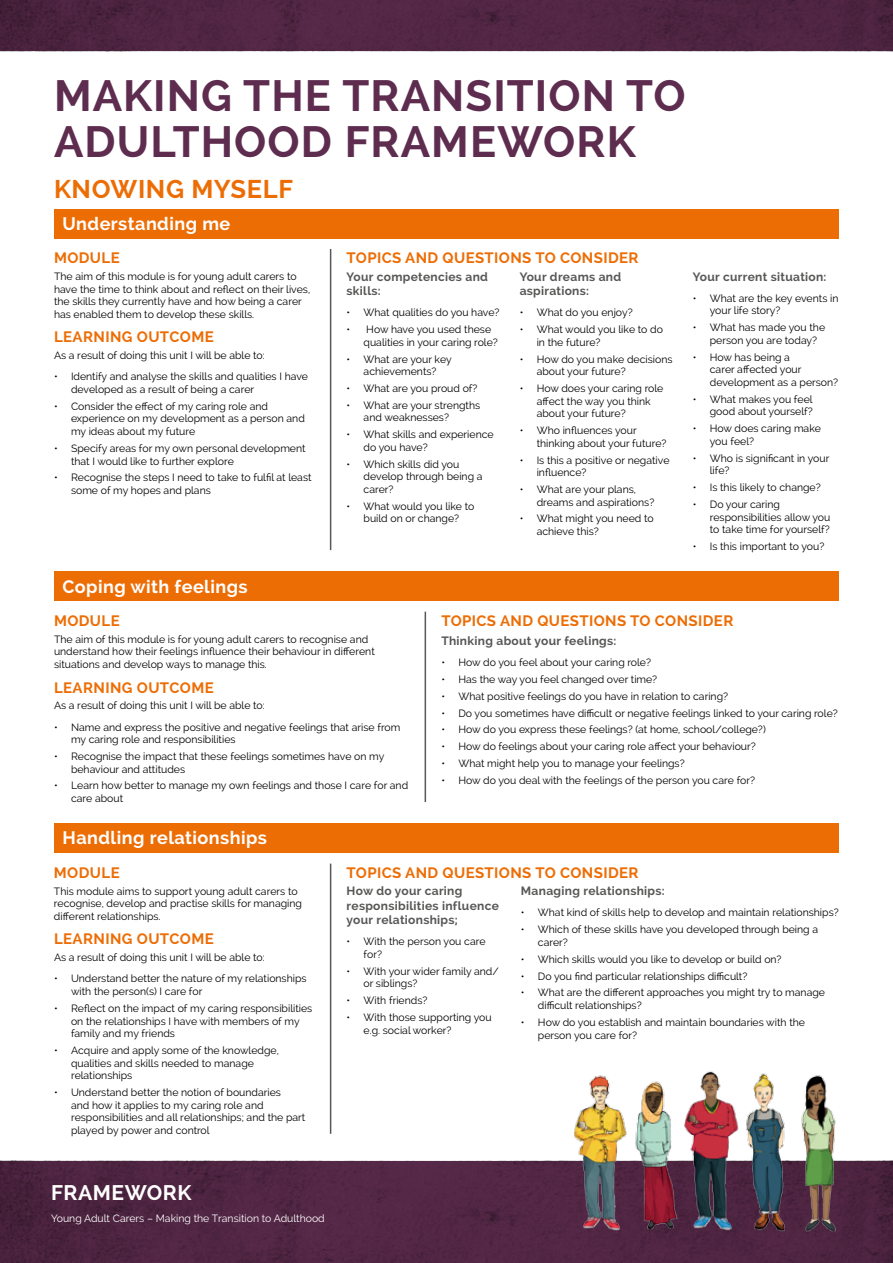
<style>
.page{position:relative;width:893px;height:1263px;background:#fff}
.page>*{position:absolute;margin:0;border:0;box-sizing:border-box;transform-origin:0 0}
.t1{font:700 43.5px/46.5px "Raleway";letter-spacing:.025em;color:#5d2c4e}
.t2{font:700 25.5px "Raleway";letter-spacing:.025em;color:#ed6d05}
.t3{font:700 21px "Raleway";letter-spacing:.025em;color:#fff}
.t4{font:700 18px "Raleway";letter-spacing:.025em;color:#fff}
.t5{font:700 15px "Raleway";letter-spacing:.025em;color:#ed6d05}
.t6{font:700 12px/14.4px "Raleway";letter-spacing:.025em;color:#575756}
.t7{font:10.5px/12.6px "Raleway";color:#000}
.t8{font:10.5px "Raleway";color:#fff}
</style>
<div class="page">
<img style="left:0;top:0;width:893px;height:51px">
<img style="left:0;top:1161px;width:893px;height:102px">
<img style="left:574px;top:1075px;width:53px;height:158px">
<img style="left:684px;top:1071px;width:55px;height:162px">
<img style="left:627px;top:1081px;width:57px;height:152px">
<img style="left:739px;top:1073px;width:55px;height:160px">
<img style="left:794px;top:1075px;width:48px;height:158px">
<div style="left:54px;top:209px;width:785px;height:29px;background:#ed6d05"></div>
<div style="left:54px;top:571px;width:785px;height:30px;background:#ed6d05"></div>
<div style="left:54px;top:823px;width:785px;height:30px;background:#ed6d05"></div>
<hr style="left:330px;top:249px;width:1px;height:301px;background:#575756">
<hr style="left:425px;top:612px;width:1px;height:190px;background:#575756">
<hr style="left:330px;top:863px;width:1px;height:271px;background:#575756">
<h1 class="t1" style="left:54px;top:72px;width:633px">MAKING THE TRANSITION TO<br>ADULTHOOD FRAMEWORK</h1>
<h2 class="t2" style="left:54px;top:174px;width:241px">KNOWING MYSELF</h2>
<h3 class="t4" style="left:63px;top:213px;width:169px">Understanding me</h3>
<h3 class="t5" style="left:54px;top:249px;width:67px">MODULE</h3>
<p class="t7" style="left:54px;top:270px;width:258px">The aim of this module is for young adult carers to have the time to think about and reflect on their lives, the skills they currently have and how being a carer has enabled them to develop these skills.</p>
<h3 class="t5" style="left:54px;top:329px;width:161px">LEARNING OUTCOME</h3>
<p class="t7" style="left:54px;top:349px;width:212px">As a result of doing this unit I will be able to:</p>
<p class="t7" style="left:71px;top:370px;width:239px;text-indent:-17px">• Identify and analyse the skills and qualities I have developed as a result of being a carer</p>
<p class="t7" style="left:71px;top:400px;width:235px;text-indent:-17px">• Consider the effect of my caring role and experience on my development as a person and my ideas about my future</p>
<p class="t7" style="left:71px;top:442px;width:236px;text-indent:-17px">• Specify areas for my own personal development that I would like to further explore</p>
<p class="t7" style="left:71px;top:471px;width:242px;text-indent:-17px">• Recognise the steps I need to take to fulfil at least some of my hopes and plans</p>
<h3 class="t4" style="left:63px;top:576px;width:187px">Coping with feelings</h3>
<h3 class="t5" style="left:347px;top:249px;width:294px">TOPICS AND QUESTIONS TO CONSIDER</h3>
<p class="t6" style="left:347px;top:269px;width:143px">Your competencies and skills:</p>
<p class="t7" style="left:347px;top:306px;width:154px">• What qualities do you have?</p>
<p class="t7" style="left:364px;top:323px;width:136px;text-indent:-17px">• How have you used these qualities in your caring role?</p>
<p class="t7" style="left:347px;top:352px;width:107px;text-align:center">• What are your key achievements?</p>
<p class="t7" style="left:347px;top:382px;width:133px">• What are you proud of?</p>
<p class="t7" style="left:364px;top:399px;width:118px;text-indent:-17px">• What are your strengths and weaknesses?</p>
<p class="t7" style="left:364px;top:428px;width:132px;text-indent:-17px">• What skills and experience do you have?</p>
<p class="t7" style="left:364px;top:458px;width:121px;text-indent:-17px">• Which skills did you develop through being a carer?</p>
<p class="t7" style="left:347px;top:500px;width:129px;text-align:center">• What would you like to build on or change?</p>
<p class="t6" style="left:520px;top:269px;width:103px">Your dreams and aspirations:</p>
<p class="t7" style="left:520px;top:306px;width:115px">• What do you enjoy?</p>
<p class="t7" style="left:537px;top:323px;width:128px;text-indent:-17px">• What would you like to do in the future?</p>
<p class="t7" style="left:537px;top:352px;width:137px;text-indent:-17px">• How do you make decisions about your future?</p>
<p class="t7" style="left:537px;top:382px;width:128px;text-indent:-17px">• How does your caring role affect the way you think about your future?</p>
<p class="t7" style="left:537px;top:424px;width:131px;text-indent:-17px">• Who influences your thinking about your future?</p>
<p class="t7" style="left:537px;top:453px;width:134px;text-indent:-17px">• Is this a positive or negative influence?</p>
<p class="t7" style="left:537px;top:483px;width:119px;text-indent:-17px">• What are your plans, dreams and aspirations?</p>
<p class="t7" style="left:537px;top:512px;width:119px;text-indent:-17px">• What might you need to achieve this?</p>
<p class="t6" style="left:693px;top:269px;width:135px">Your current situation:</p>
<p class="t7" style="left:710px;top:292px;width:130px;text-indent:-17px">• What are the key events in your life story?</p>
<p class="t7" style="left:710px;top:321px;width:117px;text-indent:-17px">• What has made you the person you are today?</p>
<p class="t7" style="left:710px;top:351px;width:130px;text-indent:-17px">• How has being a<br>carer affected your development as a person?</p>
<p class="t7" style="left:693px;top:393px;width:122px;text-align:right">• What makes you feel good about yourself?</p>
<p class="t7" style="left:710px;top:422px;width:113px;text-indent:-17px">• How does caring make you feel?</p>
<p class="t7" style="left:710px;top:452px;width:121px;text-indent:-17px">• Who is significant in your life?</p>
<p class="t7" style="left:693px;top:481px;width:129px">• Is this likely to change?</p>
<p class="t7" style="left:710px;top:498px;width:122px;text-indent:-17px">• Do your caring responsibilities allow you to take time for yourself?</p>
<p class="t7" style="left:693px;top:540px;width:133px">• Is this important to you?</p>
<h3 class="t5" style="left:54px;top:612px;width:67px">MODULE</h3>
<p class="t7" style="left:54px;top:633px;width:322px">The aim of this module is for young adult carers to recognise and understand how their feelings influence their behaviour in different situations and develop ways to manage this.</p>
<h3 class="t5" style="left:54px;top:679px;width:161px">LEARNING OUTCOME</h3>
<p class="t7" style="left:54px;top:699px;width:212px">As a result of doing this unit I will be able to:</p>
<p class="t7" style="left:71px;top:720px;width:331px;text-indent:-17px">• Name and express the positive and negative feelings that arise from my caring role and responsibilities</p>
<p class="t7" style="left:71px;top:750px;width:315px;text-indent:-17px">• Recognise the impact that these feelings sometimes have on my behaviour and attitudes</p>
<p class="t7" style="left:71px;top:779px;width:339px;text-indent:-17px">• Learn how better to manage my own feelings and those I care for and care about</p>
<h3 class="t4" style="left:63px;top:828px;width:206px">Handling relationships</h3>
<h3 class="t5" style="left:441px;top:612px;width:294px">TOPICS AND QUESTIONS TO CONSIDER</h3>
<p class="t6" style="left:441px;top:633px;width:177px">Thinking about your feelings:</p>
<p class="t7" style="left:441px;top:656px;width:211px">• How do you feel about your caring role?</p>
<p class="t7" style="left:441px;top:673px;width:217px">• Has the way you feel changed over time?</p>
<p class="t7" style="left:441px;top:690px;width:288px">• What positive feelings do you have in relation to caring?</p>
<p class="t7" style="left:441px;top:706px;width:398px">• Do you sometimes have difficult or negative feelings linked to your caring role?</p>
<p class="t7" style="left:441px;top:723px;width:326px">• How do you express these feelings? (at home, school/college?)</p>
<p class="t7" style="left:441px;top:740px;width:316px">• How do feelings about your caring role affect your behaviour?</p>
<p class="t7" style="left:441px;top:757px;width:245px">• What might help you to manage your feelings?</p>
<p class="t7" style="left:441px;top:774px;width:315px">• How do you deal with the feelings of the person you care for?</p>
<h3 class="t5" style="left:54px;top:864px;width:67px">MODULE</h3>
<p class="t7" style="left:54px;top:884px;width:250px">This module aims to support young adult carers to recognise, develop and practise skills for managing different relationships.</p>
<h3 class="t5" style="left:54px;top:931px;width:161px">LEARNING OUTCOME</h3>
<p class="t7" style="left:54px;top:951px;width:212px">As a result of doing this unit I will be able to:</p>
<p class="t7" style="left:71px;top:972px;width:237px;text-indent:-17px">• Understand better the nature of my relationships with the person(s) I care for</p>
<p class="t7" style="left:71px;top:1002px;width:243px;text-indent:-17px">• Reflect on the impact of my caring responsibilities on the relationships I have with members of my family and my friends</p>
<p class="t7" style="left:71px;top:1044px;width:209px;text-indent:-17px">• Acquire and apply some of the knowledge, qualities and skills needed to manage relationships</p>
<p class="t7" style="left:71px;top:1086px;width:236px;text-indent:-17px">• Understand better the notion of boundaries<br>and how it applies to my caring role and responsibilities and all relationships; and the part played by power and control</p>
<h3 class="t3" style="left:51px;top:1180px;width:142px">FRAMEWORK</h3>
<p class="t8" style="left:51px;top:1212px;width:275px">Young Adult Carers – Making the Transition to Adulthood</p>
<h3 class="t5" style="left:347px;top:864px;width:294px">TOPICS AND QUESTIONS TO CONSIDER</h3>
<p class="t6" style="left:347px;top:884px;width:154px">How do your caring responsibilities influence your relationships;</p>
<p class="t7" style="left:364px;top:935px;width:124px;text-indent:-17px">• With the person you care for?</p>
<p class="t7" style="left:364px;top:965px;width:137px;text-indent:-17px">• With your wider family and/ or siblings?</p>
<p class="t7" style="left:347px;top:994px;width:82px">• With friends?</p>
<p class="t7" style="left:364px;top:1011px;width:130px;text-indent:-17px">• With those supporting you e.g. social worker?</p>
<p class="t6" style="left:521px;top:884px;width:145px">Managing relationships:</p>
<p class="t7" style="left:521px;top:906px;width:319px">• What kind of skills help to develop and maintain relationships?</p>
<p class="t7" style="left:538px;top:923px;width:282px;text-indent:-17px">• Which of these skills have you developed through being a carer?</p>
<p class="t7" style="left:521px;top:953px;width:262px">• Which skills would you like to develop or build on?</p>
<p class="t7" style="left:521px;top:969px;width:228px">• Do you find particular relationships difficult?</p>
<p class="t7" style="left:538px;top:986px;width:289px;text-indent:-17px">• What are the different approaches you might try to manage difficult relationships?</p>
<p class="t7" style="left:538px;top:1016px;width:269px;text-indent:-17px">• How do you establish and maintain boundaries with the person you care for?</p>
</div>
